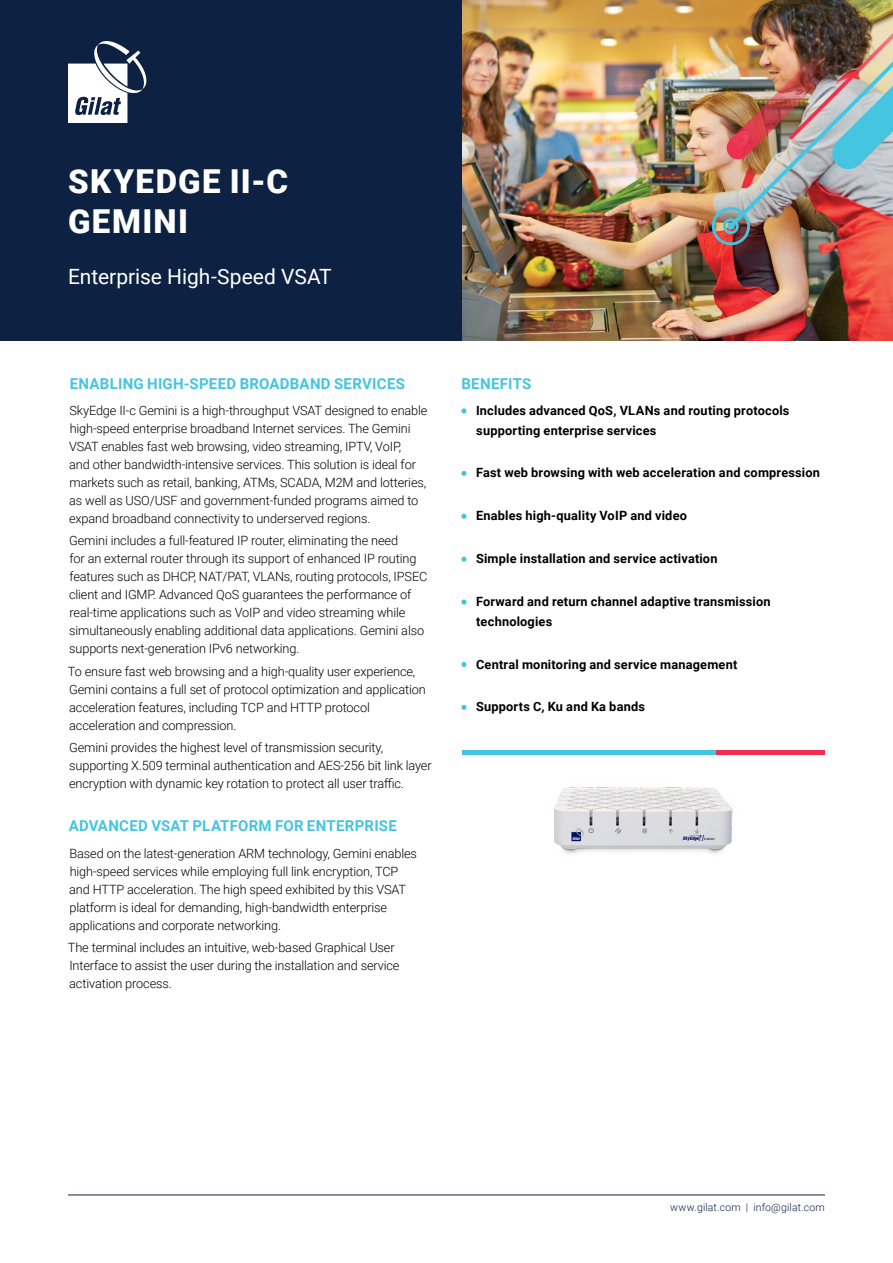
<style>
.page{position:relative;width:893px;height:1263px;background:#fff}
.page>*{position:absolute;margin:0;border:0;box-sizing:border-box;transform-origin:0 0}
.t1{font:900 33px/40.7px "Roboto";letter-spacing:.04em;color:#fff}
.t2{font:21px "Roboto";color:#fff}
.t3{font:700 15px "Roboto";letter-spacing:.02em;color:#45c5e0}
.t4{font:300 12.75px/18px "Roboto";letter-spacing:-.01em;color:#000}
.t5{font:700 12.75px/19.5px "Roboto";letter-spacing:.015em;color:#000}
.t6{font:300 10.5px "Roboto";letter-spacing:.015em;color:#0d2242}
</style>
<div class="page">
<img style="left:461px;top:0;width:432px;height:340px">
<div style="left:0;top:0;width:461px;height:340px;background:#0d2242"></div>
<svg style="left:68px;top:41px;width:79px;height:82px"></svg>
<div style="left:723px;top:218px;width:16px;height:16px;border:3px solid #45c5e0;border-radius:50%"></div>
<div style="left:712px;top:207px;width:38px;height:38px;border:3px solid #45c5e0;border-radius:50%"></div>
<img style="left:713px;top:0;width:180px;height:232px">
<svg style="left:461px;top:408px;width:5px;height:5px"></svg>
<svg style="left:461px;top:471px;width:5px;height:5px"></svg>
<svg style="left:461px;top:514px;width:5px;height:5px"></svg>
<svg style="left:461px;top:557px;width:5px;height:5px"></svg>
<svg style="left:461px;top:599px;width:5px;height:6px"></svg>
<svg style="left:461px;top:662px;width:5px;height:5px"></svg>
<svg style="left:461px;top:705px;width:5px;height:5px"></svg>
<hr style="left:68px;top:1195px;width:757px;height:1px;background:#0d2242">
<div style="left:462px;top:750px;width:254px;height:5px;background:#45c5e0"></div>
<div style="left:716px;top:750px;width:108px;height:5px;background:#ee2f50"></div>
<img style="left:554px;top:787px;width:179px;height:67px">
<h1 class="t1" style="left:68px;top:159px;width:222px">SKYEDGE II C-<br>GEMINI</h1>
<h2 class="t2" style="left:68px;top:262px;width:265px">Enterprise High-Speed VSAT</h2>
<p class="t3" style="left:70px;top:373px;width:337px">ENABLING HIGH-SPEED BROADBAND SERVICES</p>
<p class="t4" style="left:70px;top:401px;width:359px">SkyEdge c-I I Gemini is a high-throughput VSAT designed to enable</p>
<p class="t4" style="left:70px;top:419px;width:342px">high-speed enterprise broadband Internet services. The Gemini</p>
<p class="t4" style="left:399px;top:437px;width:4px">,</p>
<p class="t4" style="left:69px;top:437px;width:359px">VSAT enables fast web browsing, video streaming, IPTV, VoIP<br>and other bandwidth-intensive services. This solution is ideal for markets such as retail, banking, ATMs, SCADA M, M2 and lotteries, as well as USO/USF and government-funded programs aimed to expand broadband connectivity to underserved regions.</p>
<p class="t4" style="left:69px;top:531px;width:330px">Gemini includes a full-featured IP router, eliminating the need</p>
<p class="t4" style="left:69px;top:549px;width:348px">for an external router through its support of enhanced IP routing</p>
<p class="t4" style="left:194px;top:567px;width:235px">, NAT/PAT, VLANs, routing protocols, IPSEC</p>
<p class="t4" style="left:153px;top:567px;width:260px;text-indent:-84px">features such as DHCP<br>. Advanced QoS guarantees the performance of</p>
<p class="t4" style="left:69px;top:585px;width:357px">client and IGMP<br>real-time applications such as VoIP and video streaming while simultaneously enabling additional data applications. Gemini also supports next-generation IPv6 networking.</p>
<p class="t4" style="left:68px;top:662px;width:359px">To ensure fast web browsing and a high-quality user experience, Gemini contains a full set of protocol optimization and application acceleration features, including TCP and HTTP protocol acceleration and compression.</p>
<p class="t4" style="left:69px;top:738px;width:364px">Gemini provides the highest level of transmission security, supporting X.509 terminal authentication and AES-256 bit link layer encryption with dynamic key rotation to protect all user traffic.</p>
<p class="t3" style="left:69px;top:816px;width:330px">ADVANCED VSAT PLATFORM FOR ENTERPRISE</p>
<p class="t4" style="left:69px;top:844px;width:349px">Based on the latest-generation ARM technology, Gemini enables high-speed services while employing full link encryption, TCP and HTTP acceleration. The high speed exhibited by this VSAT platform is ideal for demanding, high-bandwidth enterprise applications and corporate networking.</p>
<p class="t4" style="left:68px;top:938px;width:333px">The terminal includes an intuitive, web-based Graphical User<br>Interface to assist the user during the installation and service activation process.</p>
<p class="t3" style="left:461px;top:373px;width:72px">BENEFITS</p>
<p class="t5" style="left:476px;top:400px;width:315px">Includes advanced QoS, VLANs and routing protocols supporting enterprise services</p>
<p class="t5" style="left:476px;top:463px;width:346px">Fast web browsing with web acceleration and compression</p>
<p class="t5" style="left:476px;top:506px;width:212px">Enables high-quality VoIP and video</p>
<p class="t5" style="left:476px;top:548px;width:243px">Simple installation and service activation</p>
<p class="t5" style="left:476px;top:591px;width:296px">Forward and return channel adaptive transmission technologies</p>
<p class="t5" style="left:476px;top:654px;width:263px">Central monitoring and service management</p>
<p class="t5" style="left:476px;top:697px;width:170px">Supports C, Ku and Ka bands</p>
<p class="t6" style="left:753px;top:1200px;width:73px">info@gilat.com</p>
<p class="t6" style="left:670px;top:1200px;width:72px">www.gilat.com</p>
<p class="t6" style="left:746px;top:1200px;width:4px">|</p>
</div>
